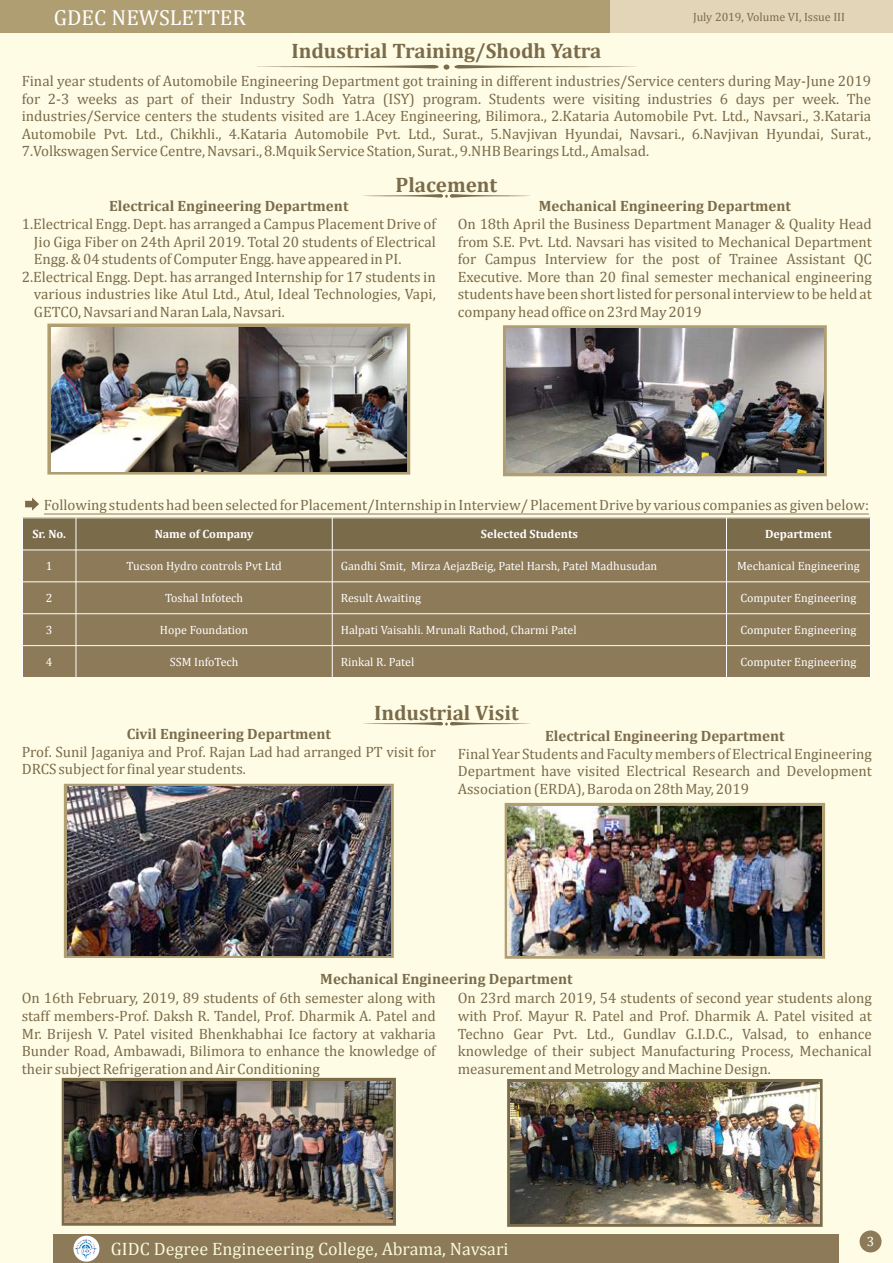
<style>
.page{position:relative;width:893px;height:1263px;background:#fffce6}
.page>*{position:absolute;margin:0;border:0;box-sizing:border-box;transform-origin:0 0}
.t1{font:21.75px "Cambria";color:#fff}
.t2{font:700 21px "Cambria";color:#7a6b4a}
.t3{font:18px "Cambria";color:#fafad9}
.t4{font:15px/17.5px "Cambria";color:#7a6b4a;text-align:justify}
.t5{font:700 15px "Cambria";color:#7a6b4a}
.t6{font:13.5px "Cambria";color:#fff}
.t7{font:12px "Cambria";color:#fff}
.t8{font:700 12px "Cambria";color:#fff}
.t9{font:12px "Cambria";color:#7a6b4a}
</style>
<div class="page">
<svg style="left:257px;top:65px;width:379px;height:5px"></svg>
<div style="left:0;top:0;width:611px;height:33px;background:#b09e73"></div>
<div style="left:611px;top:0;width:282px;height:33px;background:#e3d6b8"></div>
<div style="left:860px;top:1230px;width:21px;height:22px;background:#8c7a59;border-radius:50%"></div>
<div style="left:53px;top:1234px;width:786px;height:29px;background:#8c7a59"></div>
<svg style="left:73px;top:1236px;width:26px;height:26px"></svg>
<img style="left:75px;top:1237px;width:23px;height:23px">
<svg style="left:363px;top:721px;width:167px;height:4px"></svg>
<div style="left:64px;top:783px;width:329px;height:175px;border:6px solid #b09e73"></div>
<img style="left:68px;top:786px;width:322px;height:169px">
<div style="left:504px;top:803px;width:321px;height:155px;border:7px solid #b09e73"></div>
<img style="left:508px;top:806px;width:314px;height:149px">
<div style="left:62px;top:1078px;width:334px;height:147px;border:6px solid #7a6b4a"></div>
<img style="left:65px;top:1081px;width:328px;height:141px">
<div style="left:507px;top:1079px;width:316px;height:147px;border:6px solid #7a6b4a"></div>
<img style="left:510px;top:1082px;width:310px;height:141px">
<svg style="left:363px;top:194px;width:167px;height:4px"></svg>
<div style="left:48px;top:323px;width:362px;height:152px;border:7px solid #b09e73"></div>
<img style="left:51px;top:327px;width:356px;height:144px">
<div style="left:503px;top:325px;width:324px;height:151px;border:7px solid #b09e73"></div>
<img style="left:506px;top:329px;width:317px;height:143px">
<div style="left:22px;top:518px;width:54px;height:32px;background:#7a6b4a"></div>
<div style="left:76px;top:518px;width:256px;height:32px;background:#7a6b4a"></div>
<div style="left:332px;top:518px;width:394px;height:32px;background:#7a6b4a"></div>
<div style="left:726px;top:518px;width:144px;height:32px;background:#7a6b4a"></div>
<div style="left:22px;top:550px;width:54px;height:32px;background:#8c7a59"></div>
<div style="left:76px;top:550px;width:256px;height:32px;background:#8c7a59"></div>
<div style="left:332px;top:550px;width:394px;height:32px;background:#8c7a59"></div>
<div style="left:726px;top:550px;width:144px;height:32px;background:#8c7a59"></div>
<div style="left:22px;top:582px;width:54px;height:32px;background:#8c7a59"></div>
<div style="left:76px;top:582px;width:256px;height:32px;background:#8c7a59"></div>
<div style="left:332px;top:582px;width:394px;height:32px;background:#8c7a59"></div>
<div style="left:726px;top:582px;width:144px;height:32px;background:#8c7a59"></div>
<div style="left:22px;top:614px;width:54px;height:32px;background:#8c7a59"></div>
<div style="left:76px;top:614px;width:256px;height:32px;background:#8c7a59"></div>
<div style="left:332px;top:614px;width:394px;height:32px;background:#8c7a59"></div>
<div style="left:726px;top:614px;width:144px;height:32px;background:#8c7a59"></div>
<div style="left:22px;top:646px;width:54px;height:31px;background:#8c7a59"></div>
<div style="left:76px;top:646px;width:256px;height:31px;background:#8c7a59"></div>
<div style="left:332px;top:646px;width:394px;height:31px;background:#8c7a59"></div>
<div style="left:726px;top:646px;width:144px;height:31px;background:#8c7a59"></div>
<hr style="left:22px;top:517px;width:1px;height:161px;background:#fff">
<hr style="left:76px;top:517px;width:1px;height:161px;background:#fff">
<hr style="left:332px;top:517px;width:1px;height:161px;background:#fff">
<hr style="left:726px;top:517px;width:1px;height:161px;background:#fff">
<hr style="left:870px;top:517px;width:1px;height:161px;background:#fff">
<hr style="left:22px;top:677px;width:849px;height:1px;background:#fff">
<hr style="left:22px;top:645px;width:849px;height:1px;background:#fff">
<hr style="left:22px;top:613px;width:849px;height:1px;background:#fff">
<hr style="left:22px;top:581px;width:849px;height:1px;background:#fff">
<hr style="left:22px;top:549px;width:849px;height:1px;background:#fff">
<hr style="left:22px;top:517px;width:849px;height:1px;background:#fff">
<svg style="left:25px;top:498px;width:14px;height:13px"></svg>
<hr style="left:44px;top:513px;width:825px;height:1px;background:#7d6b4a">
<h1 class="t1" style="left:54px;top:8px;width:194px">GDEC NEWSLETTER</h1>
<p class="t9" style="left:693px;top:11px;width:154px">July 2019, Volume VI, Issue III</p>
<h2 class="t2" style="left:291px;top:42px;width:311px">Industrial Training/Shodh Yatra</h2>
<p class="t4" style="left:22px;top:73px;width:851px">Final year students of Automobile Engineering Department got training in different industries/Service centers during May-June 2019 for 2-3 weeks as part of their Industry Sodh Yatra (ISY) program. Students were visiting industries 6 days per week. The industries/Service centers the students visited are 1.Acey Engineering, Bilimora., 2.Kataria Automobile Pvt. Ltd., Navsari., 3.Kataria Automobile Pvt. Ltd., Chikhli., 4.Kataria Automobile Pvt. Ltd., Surat., 5.Navjivan Hyundai, Navsari., 6.Navjivan Hyundai, Surat., 7.Volkswagen Service Centre, Navsari., 8.Mquik Service Station, Surat., 9.NHB Bearings Ltd., Amalsad.</p>
<h2 class="t2" style="left:396px;top:176px;width:103px">Placement</h2>
<p class="t5" style="left:109px;top:200px;width:241px">Electrical Engineering Department</p>
<p class="t4" style="left:22px;top:216px;width:416px">1.Electrical Engg. Dept. has arranged a Campus Placement Drive of</p>
<p class="t4" style="left:34px;top:234px;width:403px">Jio Giga Fiber on 24th April 2019. Total 20 students of Electrical</p>
<p class="t4" style="left:34px;top:251px;width:369px">Engg. &amp; 04 students of ComputerEngg.have appeared in PI.</p>
<p class="t4" style="left:22px;top:269px;width:416px">2.Electrical Engg. Dept. has arranged Internship for 17 students in</p>
<p class="t4" style="left:34px;top:286px;width:403px">various industries like Atul Ltd., Atul, Ideal Technologies, Vapi,</p>
<p class="t4" style="left:34px;top:304px;width:252px">GETCO, Navsari and Naran Lala, Navsari.</p>
<p class="t5" style="left:539px;top:200px;width:254px">Mechanical Engineering Department</p>
<p class="t4" style="left:458px;top:216px;width:416px">On 18th April the Business Department Manager &amp; Quality Head from S.E. Pvt. Ltd. Navsari has visited to Mechanical Department for Campus Interview for the post of Trainee Assistant QC Executive. More than 20 final semester mechanical engineering students have been short listed for personal interview to be held at company head office on 23rd May 2019</p>
<p class="t4" style="left:44px;top:497px;width:826px">Following students had been selected for Placement/Internship in Interview/ Placement Drive by various companies as given below:</p>
<p class="t8" style="left:32px;top:529px;width:35px">Sr. No.</p>
<p class="t8" style="left:155px;top:529px;width:100px">Name of Company</p>
<p class="t8" style="left:481px;top:529px;width:99px">Selected Students</p>
<p class="t8" style="left:765px;top:529px;width:69px">Department</p>
<p class="t7" style="left:46px;top:561px;width:8px">1</p>
<p class="t7" style="left:126px;top:561px;width:157px">Tucson Hydro controls Pvt Ltd</p>
<p class="t7" style="left:341px;top:561px;width:318px">Gandhi Smit, Mirza AejazBeig, Patel Harsh, Patel Madhusudan</p>
<p class="t7" style="left:737px;top:561px;width:124px">Mechanical Engineering</p>
<p class="t7" style="left:46px;top:593px;width:8px">2</p>
<p class="t7" style="left:165px;top:593px;width:80px">Toshal Infotech</p>
<p class="t7" style="left:341px;top:593px;width:82px">Result Awaiting</p>
<p class="t7" style="left:740px;top:593px;width:118px">Computer Engineering</p>
<p class="t7" style="left:46px;top:625px;width:8px">3</p>
<p class="t7" style="left:160px;top:625px;width:90px">Hope Foundation</p>
<p class="t7" style="left:341px;top:625px;width:237px">Halpati Vaisahli. Mrunali Rathod, Charmi Patel</p>
<p class="t7" style="left:740px;top:625px;width:118px">Computer Engineering</p>
<p class="t7" style="left:46px;top:657px;width:8px">4</p>
<p class="t7" style="left:170px;top:657px;width:70px">SSM InfoTech</p>
<p class="t7" style="left:341px;top:657px;width:75px">Rinkal R. Patel</p>
<p class="t7" style="left:740px;top:657px;width:118px">Computer Engineering</p>
<h2 class="t2" style="left:374px;top:703px;width:146px">Industrial Visit</h2>
<p class="t5" style="left:127px;top:728px;width:206px">Civil Engineering Department</p>
<p class="t4" style="left:22px;top:744px;width:416px">Prof. Sunil Jaganiya and Prof. Rajan Lad had arranged PT visit for<br>DRCS subject for final year students.</p>
<p class="t5" style="left:545px;top:729px;width:241px">Electrical Engineering Department</p>
<p class="t4" style="left:458px;top:746px;width:416px">Final Year Students and Faculty members of Electrical Engineering Department have visited Electrical Research and Development Association (ERDA), Baroda on 28th May, 2019</p>
<p class="t5" style="left:320px;top:972px;width:254px">Mechanical Engineering Department</p>
<p class="t4" style="left:22px;top:990px;width:416px">On 16th February, 2019, 89 students of 6th semester along with staff members-Prof. Daksh R. Tandel, Prof. Dharmik A. Patel and Mr. Brijesh V. Patel visited Bhenkhabhai Ice factory at vakharia Bunder Road, Ambawadi, Bilimora to enhance the knowledge of their subject Refrigeration and Air Conditioning</p>
<p class="t4" style="left:458px;top:990px;width:416px">On 23rd march 2019, 54 students of second year students along with Prof. Mayur R. Patel and Prof. Dharmik A. Patel visited at Techno Gear Pvt. Ltd., Gundlav G.I.D.C., Valsad, to enhance knowledge of their subject Manufacturing Process, Mechanical measurement and Metrology and Machine Design.</p>
<p class="t3" style="left:111px;top:1241px;width:399px">GIDC Degree Engineeering College, Abrama, Navsari</p>
<p class="t6" style="left:867px;top:1235px;width:9px">3</p>
</div>
